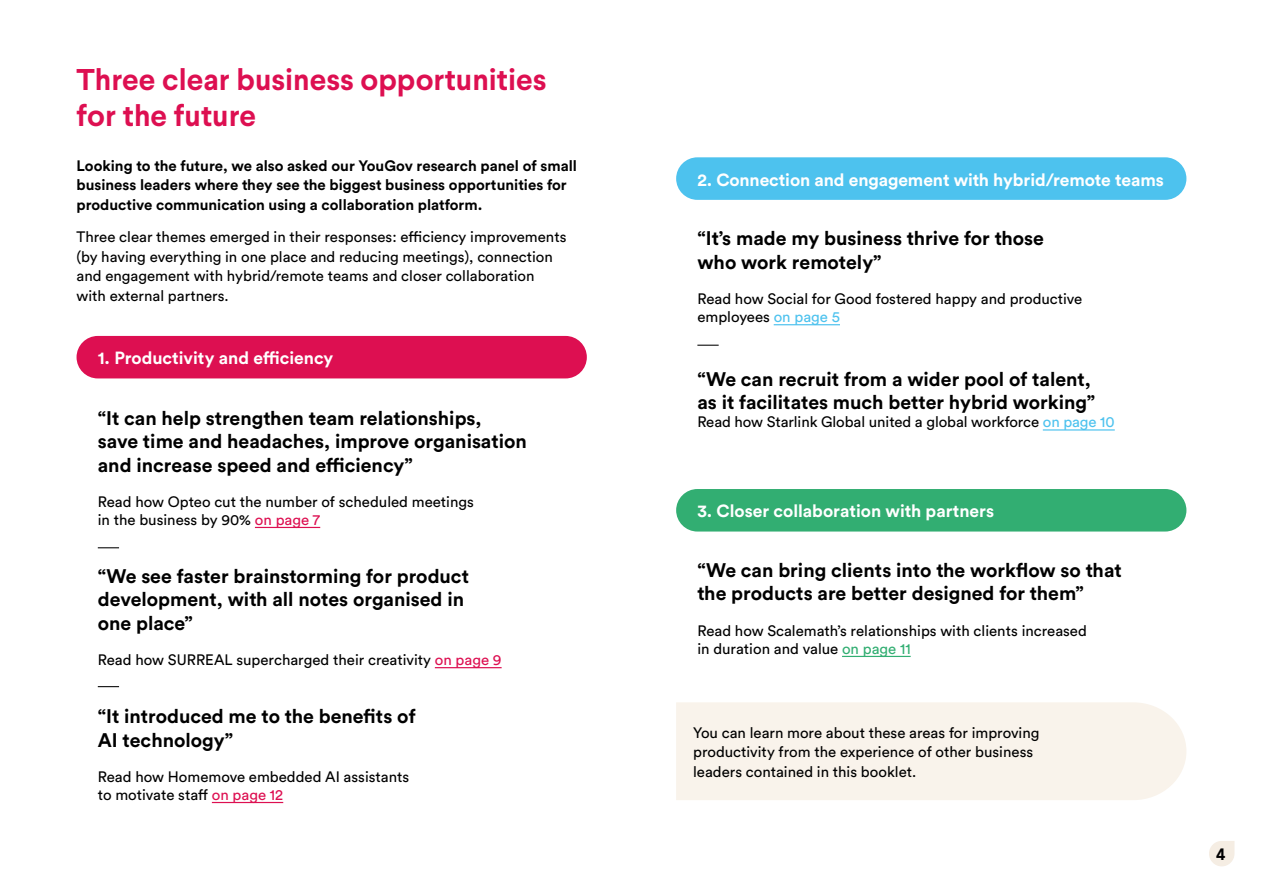
<style>
.page{position:relative;width:1263px;height:893px;background:#fff}
.page>*{position:absolute;margin:0;border:0;box-sizing:border-box;transform-origin:0 0}
.t1{font:700 30px/36px "Larsseit";color:#dd0f51}
.t2{font:700 19.5px/23.4px "Circular Std";color:#000}
.t3{font:700 17.4px "Circular Std";letter-spacing:-.005em;color:#fff}
.t4{font:700 16.5px "Larsseit";color:#000}
.t5{font:15px/19.5px "Circular Std";color:#000}
.t6{font:700 15px/19.5px "Circular Std";color:#000}
.s1{color:#dd0f51}
.s2{color:#4dc2ee}
.s3{color:#32ae72}
</style>
<div class="page">
<div style="left:676px;top:489px;width:510px;height:42px;background:#32ae72;border-radius:21px"></div>
<hr style="left:842px;top:656px;width:69px;height:1px;background:#32ae72">
<div style="left:676px;top:702px;width:510px;height:98px;background:#f9f3eb"></div>
<div style="left:77px;top:336px;width:510px;height:42px;background:#dd0f51;border-radius:21px"></div>
<hr style="left:255px;top:527px;width:65px;height:1px;background:#dd0f51">
<hr style="left:435px;top:667px;width:67px;height:1px;background:#dd0f51">
<hr style="left:212px;top:802px;width:71px;height:1px;background:#dd0f51">
<svg style="left:98px;top:547px;width:21px;height:1px"></svg>
<svg style="left:98px;top:686px;width:21px;height:1px"></svg>
<div style="left:676px;top:157px;width:510px;height:43px;background:#4dc2ee;border-radius:21px"></div>
<hr style="left:774px;top:324px;width:66px;height:1px;background:#4dc2ee">
<hr style="left:1043px;top:429px;width:72px;height:2px;background:#4dc2ee">
<svg style="left:697px;top:345px;width:22px;height:1px"></svg>
<svg style="left:1209px;top:841px;width:25px;height:25px"></svg>
<h1 class="t1" style="left:77px;top:61px;width:471px">Three clear business opportunities for the future</h1>
<p class="t6" style="left:77px;top:156px;width:502px">Looking to the future, we also asked our YouGov research panel of small business leaders where they see the biggest business opportunities for productive communication using a collaboration platform.</p>
<p class="t5" style="left:77px;top:227px;width:491px">Three clear themes emerged in their responses: efficiency improvements (by having everything in one place and reducing meetings), connection and engagement with hybrid/remote teams and closer collaboration with external partners.</p>
<p class="t3" style="left:98px;top:347px;width:237px">1. Productivity and efficiency</p>
<h2 class="t2" style="left:98px;top:406px;width:431px">“It can help strengthen team relationships, save time and headaches, improve organisation and increase speed and efficiency”</h2>
<p class="t5" style="left:98px;top:492px;width:378px;line-height:18px">Read how Opteo cut the number of scheduled meetings in the business by 90% <span class="s1">on page 7</span></p>
<h2 class="t2" style="left:98px;top:564px;width:373px">“We see faster brainstorming for product development, with all notes organised in one place”</h2>
<p class="t5" style="left:98px;top:650px;width:405px">Read how SURREAL supercharged their creativity <span class="s1">on page 9</span></p>
<h2 class="t2" style="left:98px;top:704px;width:319px">“It introduced me to the benefits of<br>AI technology”</h2>
<p class="t5" style="left:98px;top:767px;width:313px;line-height:18px">Read how Homemove embedded AI assistants to motivate staff <span class="s1">on page 12</span></p>
<p class="t3" style="left:697px;top:168px;width:468px">2. Connection and engagement with hybrid/remote teams</p>
<h2 class="t2" style="left:697px;top:226px;width:348px">“It’s made my business thrive for those who work remotely”</h2>
<p class="t5" style="left:697px;top:289px;width:386px;line-height:18px">Read how Social for Good fostered happy and productive employees <span class="s2">on page 5</span></p>
<h2 class="t2" style="left:697px;top:367px;width:399px">“We can recruit from a wider pool of talent, as it facilitates much better hybrid working”</h2>
<p class="t5" style="left:697px;top:412px;width:419px">Read how Starlink Global united a global workforce <span class="s2">on page 10</span></p>
<p class="t3" style="left:697px;top:500px;width:298px">3. Closer collaboration with partners</p>
<h2 class="t2" style="left:697px;top:558px;width:426px">“We can bring clients into the workflow so that the products are better designed for them”</h2>
<p class="t5" style="left:697px;top:621px;width:391px;line-height:18px">Read how Scalemath’s relationships with clients increased in duration and value <span class="s3">on page 11</span></p>
<p class="t5" style="left:693px;top:723px;width:348px">You can learn more about these areas for improving productivity from the experience of other business leaders contained in this booklet.</p>
<p class="t4" style="left:1216px;top:843px;width:11px">4</p>
</div>
